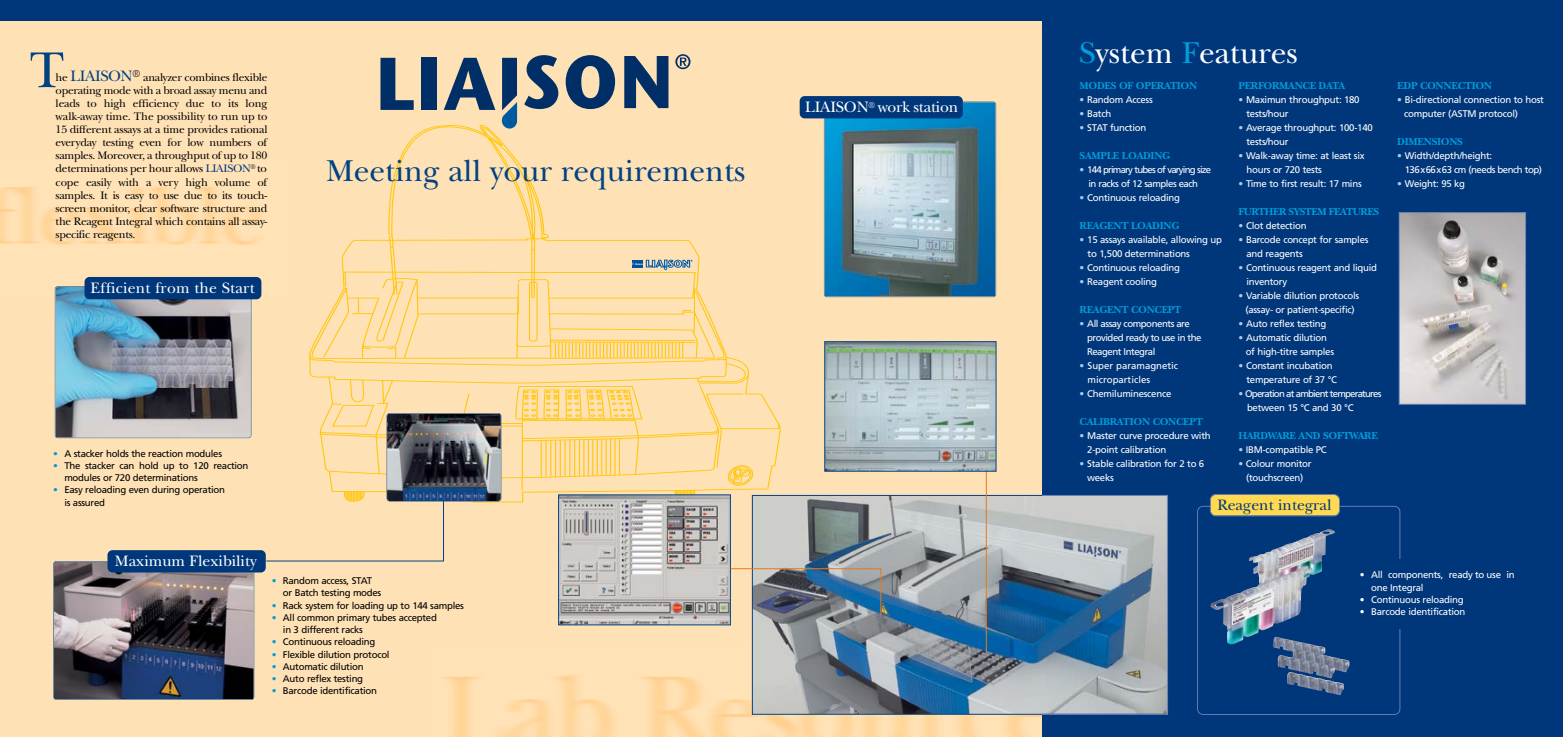
<style>
.page{position:relative;width:1563px;height:737px;background:#fff}
.page>*{position:absolute;margin:0;border:0;box-sizing:border-box;transform-origin:0 0}
.t1{font:52.5px "New Baskerville";color:#004282}
.t2{font:31.5px "New Baskerville";color:#004282}
.t3{font:31.5px "New Baskerville";color:#fff}
.t4{font:15.75px "New Baskerville";color:#fff}
.t5{font:15.75px "New Baskerville";color:#00377b}
.t6{font:11.38px/13.1px "New Baskerville";letter-spacing:-.025em;color:#000;text-align:justify}
.t7{font:700 10.5px "New Baskerville";letter-spacing:-.025em;color:#009edb}
.t8{font:700 10.5px "New Baskerville";letter-spacing:-.045em;color:#009edb}
.t9{font:9.62px/14px "Frutiger";letter-spacing:-.025em;color:#fff}
.t10{font:9.62px/12.2px "Frutiger";letter-spacing:-.03em;color:#000}
.t11{font:9.62px/14px "Frutiger";letter-spacing:-.085em;color:#fff;text-align:center}
.t12{font:9.62px/14px "Frutiger";letter-spacing:-.05em;color:#fff}
.t13{font:9.62px/14px "Frutiger";color:#fff}
.s1{font-size:15.75px;color:#004282}
.s2{color:#00377b}
.s3{color:#009edb}
.s4{color:#accaeb}
</style>
<div class="page">
<div style="left:0;top:0;width:1042px;height:737px;background:#ffe1b6"></div>
<img style="left:443px;top:647px;width:599px;height:90px">
<img style="left:0;top:187px;width:263px;height:111px">
<svg style="left:53px;top:561px;width:201px;height:139px"></svg>
<div style="left:0;top:0;width:522px;height:20px;background:#00377b"></div>
<img style="left:55px;top:286px;width:196px;height:152px">
<div style="left:107px;top:550px;width:159px;height:22px;background:#00377b;border-radius:5px"></div>
<div style="left:85px;top:277px;width:176px;height:22px;background:#00377b;border-radius:5px"></div>
<div style="left:521px;top:0;width:521px;height:20px;background:#00377b"></div>
<svg style="left:824px;top:102px;width:172px;height:195px"></svg>
<div style="left:799px;top:96px;width:164px;height:22px;background:#00377b;border-radius:5px"></div>
<div style="left:1042px;top:0;width:521px;height:737px;background:#00377b"></div>
<img style="left:560px;top:561px;width:168px;height:62px">
<img style="left:1400px;top:214px;width:124px;height:189px">
<div style="left:1398px;top:212px;width:128px;height:193px;border:1px solid #7286b4"></div>
<img style="left:754px;top:497px;width:412px;height:215px">
<img style="left:730px;top:568px;width:152px;height:48px">
<hr style="left:986px;top:448px;width:1px;height:204px;background:#e67a1e">
<img style="left:826px;top:343px;width:168px;height:126px">
<svg style="left:1197px;top:494px;width:203px;height:221px"></svg>
<div style="left:1359px;top:559px;width:157px;height:69px;background:#00377b"></div>
<img style="left:1273px;top:637px;width:76px;height:58px">
<img style="left:1210px;top:529px;width:123px;height:115px">
<div style="left:1042px;top:495px;width:126px;height:219px;border:1px solid #7286b4"></div>
<svg style="left:266px;top:54px;width:515px;height:507px"></svg>
<h1 class="t1" style="left:30px;top:38px;width:36px">T</h1>
<p class="t6" style="left:56px;top:70px;width:213px">he <span class="s1">LIAISON</span><sup>®</sup> analyzer combines flexible operating mode with a broad assay menu and leads to high efficiency due to its long walk-away time. The possibility to run up to 15 different assays at a time provides rational everyday testing even for low numbers of samples. Moreover, a throughput of up to 180 determinations per hour allows <span class="s2">LIAISON</span><sup>®</sup> to cope easily with a very high volume of samples. It is easy to use due to its touch&shy;screen monitor, clear software structure and the Reagent Integral which contains all assay&shy;specific reagents.</p>
<h3 class="t4" style="left:91px;top:278px;width:166px">Efficient from the Start</h3>
<h2 class="t2" style="left:326px;top:153px;width:421px">Meeting all your requirements</h2>
<h3 class="t4" style="left:805px;top:98px;width:154px">LIAISON<sup>®</sup> work station</h3>
<p class="t10" style="left:53px;top:447px;width:170px"><span class="s3">•</span> A stacker holds the reaction modules</p>
<p class="t10" style="left:64px;top:459px;width:185px;text-indent:-11px"><span class="s3">•</span> The stacker can hold up to 120 reaction modules or 720 determinations</p>
<p class="t10" style="left:64px;top:484px;width:162px;text-indent:-11px"><span class="s3">•</span> Easy reloading even during operation is assured</p>
<h3 class="t4" style="left:115px;top:551px;width:143px">Maximum Flexibility</h3>
<p class="t10" style="left:283px;top:574px;width:100px;text-indent:-11px"><span class="s3">•</span> Random access, STAT or Batch testing modes</p>
<p class="t10" style="left:272px;top:599px;width:194px"><span class="s3">•</span> Rack system for loading up to 144 samples</p>
<p class="t10" style="left:283px;top:611px;width:155px;text-indent:-11px"><span class="s3">•</span> All common primary tubes accepted in 3 different racks</p>
<p class="t10" style="left:272px;top:636px;width:105px"><span class="s3">•</span> Continuous reloading</p>
<p class="t10" style="left:272px;top:648px;width:119px"><span class="s3">•</span> Flexible dilution protocol</p>
<p class="t10" style="left:272px;top:660px;width:93px"><span class="s3">•</span> Automatic dilution</p>
<p class="t10" style="left:272px;top:672px;width:93px"><span class="s3">•</span> Auto reflex testing</p>
<p class="t10" style="left:272px;top:685px;width:107px"><span class="s3">•</span> Barcode identification</p>
<h2 class="t3" style="left:1079px;top:34px;width:220px"><span class="s3">S</span>ystem <span class="s3">F</span>eatures</h2>
<p class="t7" style="left:1079px;top:79px;width:119px">MODES OF OPERATION</p>
<p class="t9" style="left:1079px;top:92px;width:75px"><span class="s4">•</span> Random Access</p>
<p class="t9" style="left:1079px;top:106px;width:33px"><span class="s4">•</span> Batch</p>
<p class="t9" style="left:1079px;top:120px;width:68px"><span class="s4">•</span> STAT function</p>
<p class="t7" style="left:1079px;top:149px;width:92px">SAMPLE LOADING</p>
<p class="t11" style="left:1079px;top:162px;width:133px"><span class="s4">•</span> 144 primary tubes of varying size in racks of 12 samples each</p>
<p class="t9" style="left:1079px;top:190px;width:102px"><span class="s4">•</span> Continuous reloading</p>
<p class="t7" style="left:1079px;top:219px;width:101px">REAGENT LOADING</p>
<p class="t9" style="left:1087px;top:232px;width:136px;text-indent:-8px"><span class="s4">•</span> 15 assays available, allowing up to 1,500 determinations</p>
<p class="t9" style="left:1079px;top:260px;width:102px"><span class="s4">•</span> Continuous reloading</p>
<p class="t9" style="left:1079px;top:274px;width:79px"><span class="s4">•</span> Reagent cooling</p>
<p class="t7" style="left:1079px;top:303px;width:103px">REAGENT CONCEPT</p>
<p class="t12" style="left:1087px;top:316px;width:116px;text-indent:-7px"><span class="s4">•</span> All assay components are provided ready to use in the<br>Reagent Integral</p>
<p class="t13" style="left:1087px;top:358px;width:92px;text-indent:-8px"><span class="s4">•</span> Super paramagnetic microparticles</p>
<p class="t9" style="left:1079px;top:386px;width:93px"><span class="s4">•</span> Chemiluminescence</p>
<p class="t7" style="left:1079px;top:415px;width:125px">CALIBRATION CONCEPT</p>
<p class="t9" style="left:1087px;top:428px;width:125px;text-indent:-8px"><span class="s4">•</span> Master curve procedure with<br>2-point calibration</p>
<p class="t9" style="left:1087px;top:456px;width:119px;text-indent:-7px"><span class="s4">•</span> Stable calibration for 2 to 6 weeks</p>
<p class="t7" style="left:1238px;top:79px;width:108px">PERFORMANCE DATA</p>
<p class="t9" style="left:1246px;top:92px;width:115px;text-indent:-8px"><span class="s4">•</span> Maximun throughput: 180 tests/hour</p>
<p class="t9" style="left:1246px;top:120px;width:128px;text-indent:-8px"><span class="s4">•</span> Average throughput: 100-140 tests/hour</p>
<p class="t9" style="left:1246px;top:148px;width:120px;text-indent:-8px"><span class="s4">•</span> Walk-away time: at least six hours or 720 tests</p>
<p class="t9" style="left:1238px;top:176px;width:125px"><span class="s4">•</span> Time to first result: 17 mins</p>
<p class="t8" style="left:1238px;top:205px;width:142px">FURTHER SYSTEM FEATURES</p>
<p class="t9" style="left:1238px;top:218px;width:70px"><span class="s4">•</span> Clot detection</p>
<p class="t9" style="left:1246px;top:232px;width:123px;text-indent:-8px"><span class="s4">•</span> Barcode concept for samples and reagents</p>
<p class="t9" style="left:1246px;top:260px;width:132px;text-indent:-8px"><span class="s4">•</span> Continuous reagent and liquid inventory</p>
<p class="t9" style="left:1238px;top:288px;width:122px;text-align:center"><span class="s4">•</span> Variable dilution protocols (assay- or patient-specific)</p>
<p class="t9" style="left:1238px;top:316px;width:89px"><span class="s4">•</span> Auto reflex testing</p>
<p class="t9" style="left:1245px;top:330px;width:90px;text-indent:-7px"><span class="s4">•</span> Automatic dilution of high-titre samples</p>
<p class="t9" style="left:1246px;top:358px;width:92px;text-indent:-8px"><span class="s4">•</span> Constant incubation temperature of 37 °C</p>
<p class="t11" style="left:1247px;top:386px;width:136px;text-align:left;text-indent:-9px"><span class="s4">•</span> Operation at ambient temperatures between 15 °C and 30 °C</p>
<p class="t7" style="left:1238px;top:429px;width:141px">HARDWARE AND SOFTWARE</p>
<p class="t9" style="left:1238px;top:442px;width:90px"><span class="s4">•</span> IBM-compatible PC</p>
<p class="t9" style="left:1238px;top:456px;width:75px;text-align:center"><span class="s4">•</span> Colour monitor (touchscreen)</p>
<h3 class="t5" style="left:1217px;top:495px;width:116px">Reagent integral</h3>
<p class="t7" style="left:1397px;top:79px;width:96px">EDP CONNECTION</p>
<p class="t9" style="left:1404px;top:92px;width:141px;text-indent:-7px"><span class="s4">•</span> Bi-directional connection to host computer (ASTM protocol)</p>
<p class="t7" style="left:1397px;top:135px;width:67px">DIMENSIONS</p>
<p class="t9" style="left:1404px;top:148px;width:139px;text-indent:-7px"><span class="s4">•</span> Width/depth/height:<br>136x66x63 cm (needs bench top)</p>
<p class="t9" style="left:1397px;top:176px;width:69px"><span class="s4">•</span> Weight: 95 kg</p>
<p class="t9" style="left:1371px;top:569px;width:145px;line-height:12.2px;text-indent:-11px">• All components, ready to use in one Integral</p>
<p class="t9" style="left:1360px;top:592px;width:105px">• Continuous reloading</p>
<p class="t9" style="left:1360px;top:604px;width:107px">• Barcode identification</p>
</div>
